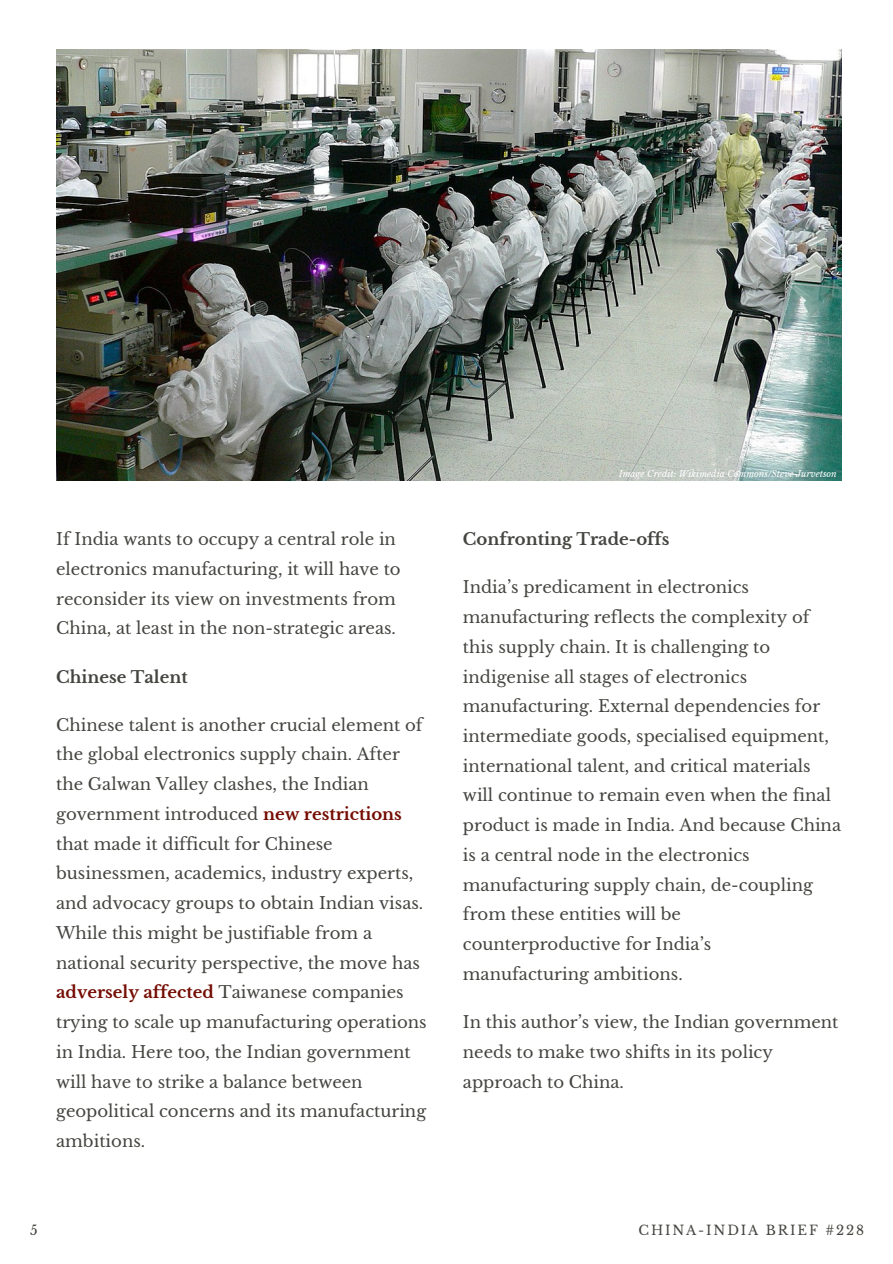
<style>
.page{position:relative;width:893px;height:1264px;background:#fff}
.page>*{position:absolute;margin:0;border:0;box-sizing:border-box;transform-origin:0 0}
.t1{font:16.5px/29.7px "Libre Baskerville";color:#444440}
.t2{font:700 16.5px "Libre Baskerville";color:#444440}
.t3{font:13.2px "Libre Baskerville";letter-spacing:.14em;color:#444440}
.t4{font:italic 9px "Libre Baskerville";color:#fff}
.s1{font-weight:700;color:#740d03}
</style>
<div class="page">
<img style="left:56px;top:49px;width:785px;height:431px">
<p class="t1" style="left:56px;top:524px;width:346px">If India wants to occupy a central role in electronics manufacturing, it will have to reconsider its view on investments from China, at least in the non-strategic areas.</p>
<p class="t2" style="left:56px;top:666px;width:133px">Chinese Talent</p>
<p class="t1" style="left:56px;top:710px;width:372px">Chinese talent is another crucial element of the global electronics supply chain. After the Galwan Valley clashes, the Indian government introduced <span class="s1">new restrictions </span>that made it difficult for Chinese businessmen, academics, industry experts, and advocacy groups to obtain Indian visas.<br>While this might be justifiable from a national security perspective, the move has <span class="s1">adversely affected</span> Taiwanese companies trying to scale up manufacturing operations in India. Here too, the Indian government will have to strike a balance between geopolitical concerns and its manufacturing ambitions.</p>
<p class="t4" style="left:619px;top:468px;width:219px">Image Credit: Wikimedia Commons/Steve Jurvetson</p>
<p class="t2" style="left:463px;top:529px;width:208px">Confronting Trade-offs</p>
<p class="t1" style="left:463px;top:572px;width:379px">India’s predicament in electronics manufacturing reflects the complexity of this supply chain. It is challenging to indigenise all stages of electronics manufacturing. External dependencies for intermediate goods, specialised equipment, international talent, and critical materials will continue to remain even when the final product is made in India. And because China is a central node in the electronics manufacturing supply chain, de-coupling from these entities will be counterproductive for India’s manufacturing ambitions.</p>
<p class="t1" style="left:463px;top:1007px;width:377px">In this author’s view, the Indian government needs to make two shifts in its policy approach to China.</p>
<p class="t3" style="left:30px;top:1222px;width:9px">5</p>
<p class="t3" style="left:638px;top:1222px;width:227px">CHINA-INDIA BRIEF #228</p>
</div>
